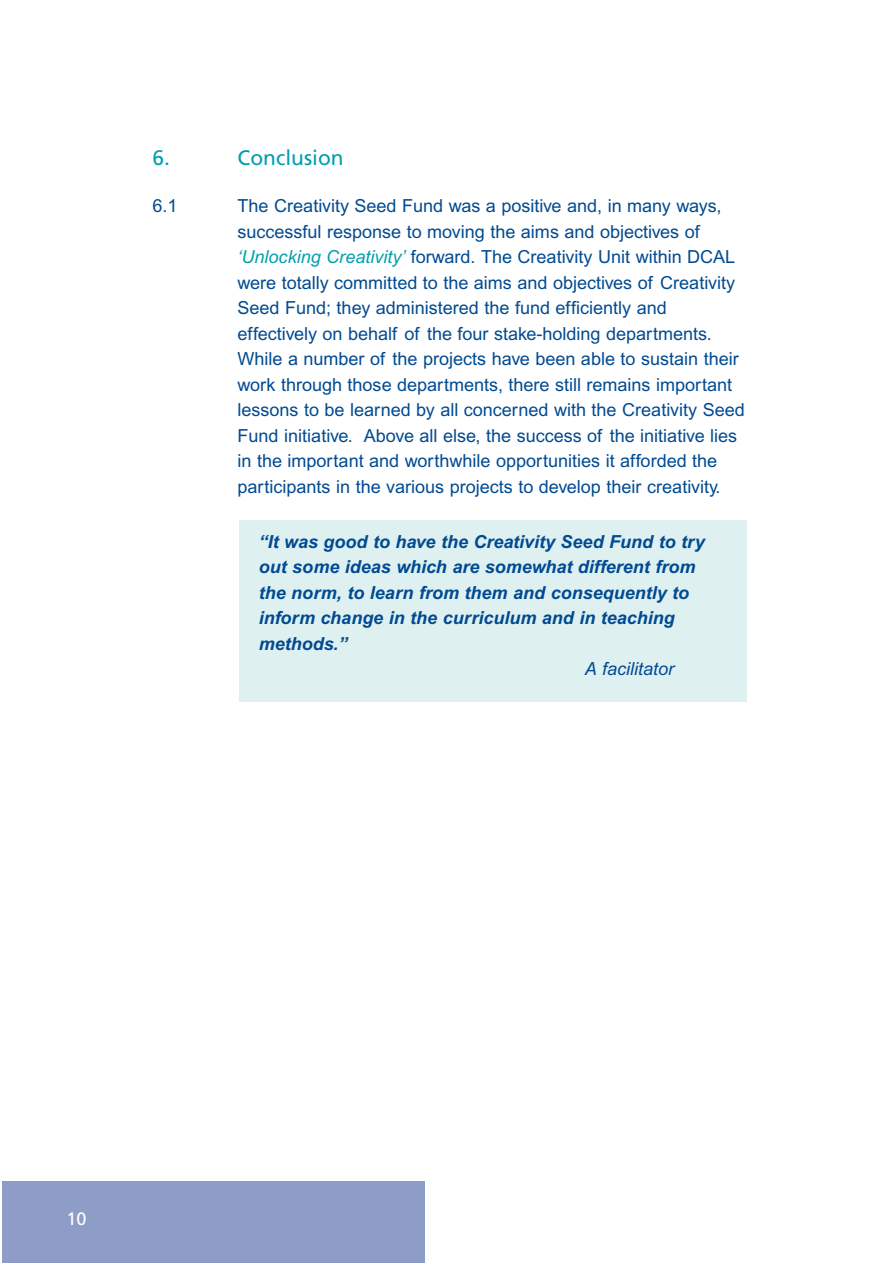
<style>
.page{position:relative;width:893px;height:1263px;background:#fff}
.page>*{position:absolute;margin:0;border:0;box-sizing:border-box;transform-origin:0 0}
.t1{font:21px "Frutiger";color:#009faf}
.t2{font:18px/25.5px "Arial";color:#004a91}
.t3{font:italic 700 18px/25.5px "Arial";color:#004a91}
.t4{font:italic 18px "Arial";color:#004a91}
.t5{font:18px "Frutiger";color:#fff}
.s1{font-style:italic;color:#009faf}
</style>
<div class="page">
<div style="left:239px;top:520px;width:507px;height:181px;background:#dff0f1"></div>
<div style="left:2px;top:1181px;width:422px;height:81px;background:#8d9dc8"></div>
<p class="t1" style="left:152px;top:150px;width:19px">6.</p>
<p class="t1" style="left:237px;top:150px;width:108px">Conclusion</p>
<p class="t2" style="left:152px;top:195px;width:27px">6.1</p>
<p class="t2" style="left:237px;top:195px;width:508px">The Creativity Seed Fund was a positive and, in many ways, successful response to moving the aims and objectives of <span class="s1">‘Unlocking Creativity’</span> forward. The Creativity Unit within DCAL were totally committed to the aims and objectives of Creativity Seed Fund; they administered the fund efficiently and effectively on behalf of the four stake-holding departments.<br>While a number of the projects have been able to sustain their work through those departments, there still remains important lessons to be learned by all concerned with the Creativity Seed Fund initiative. Above all else, the success of the initiative lies in the important and worthwhile opportunities it afforded the participants in the various projects to develop their creativity.</p>
<p class="t3" style="left:259px;top:531px;width:447px">“It was good to have the Creativity Seed Fund to try out some ideas which are somewhat different from the norm, to learn from them and consequently to inform change in the curriculum and in teaching methods.”</p>
<p class="t4" style="left:584px;top:663px;width:91px">A facilitator</p>
<p class="t5" style="left:66px;top:1212px;width:22px">10</p>
</div>
